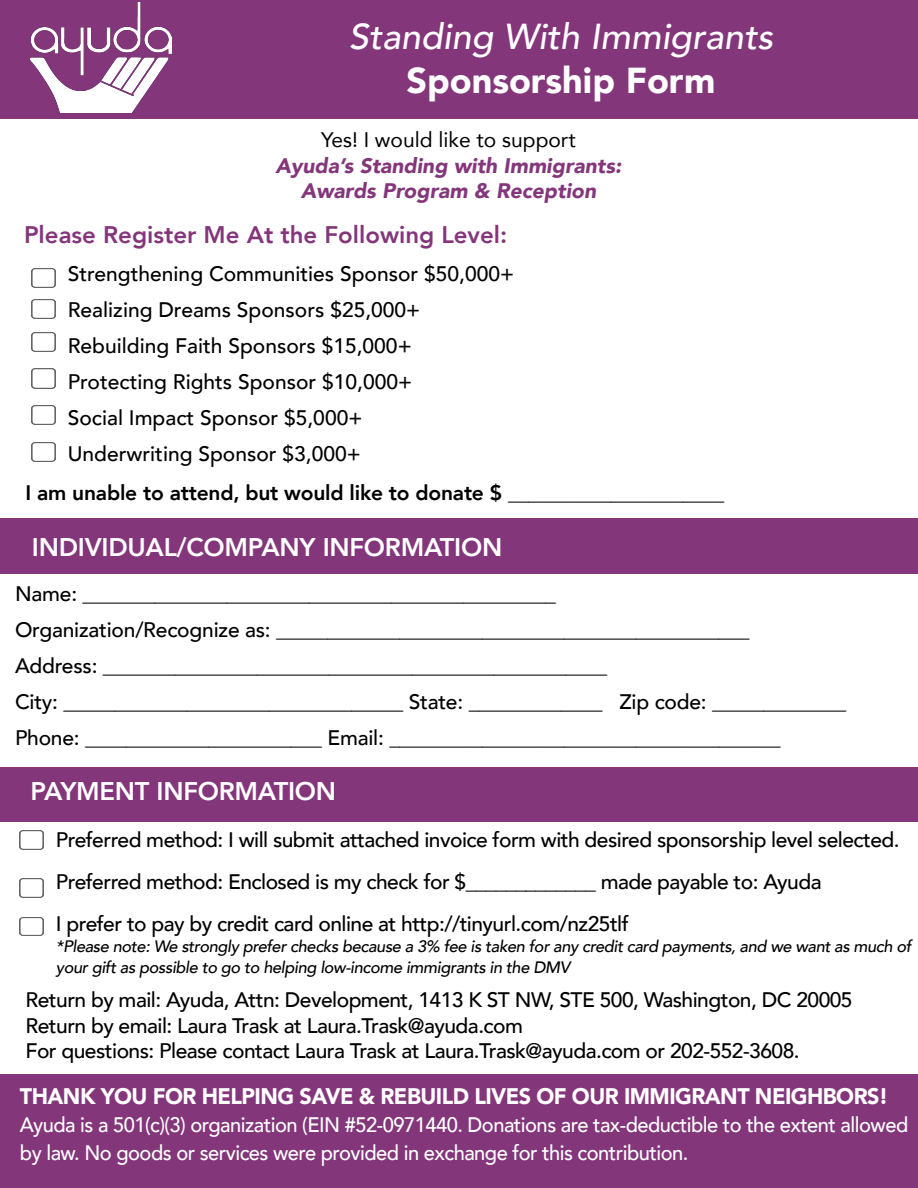
<style>
.page{position:relative;width:918px;height:1188px;background:#fff}
.page>*{position:absolute;margin:0;border:0;box-sizing:border-box;transform-origin:0 0}
.t1{font:italic 500 36px "Avenir";color:#fff}
.t2{font:900 36px "Avenir";color:#fff}
.t3{font:800 25.5px "Avenir";letter-spacing:-.01em;color:#fff}
.t4{font:800 24px "Avenir";color:#84367b}
.t5{font:900 22.5px "Avenir";letter-spacing:-.025em;color:#fff;scale:.96 1}
.t6{font:500 21px/36px "Avenir";letter-spacing:-.025em;color:#000}
.t7{font:500 21px/36px "Avenir";color:#000}
.t8{font:500 21px/27.6px "Avenir";letter-spacing:-.025em;color:#fff;scale:.96 1}
.t9{font:800 21px "Avenir";letter-spacing:-.01em;color:#000}
.t10{font:italic 900 21px/25.2px "Avenir";color:#84367b;text-align:center}
.t11{font:21px "Avenir";color:#000}
.t12{font:italic 500 16.5px/21px "Avenir";letter-spacing:-.025em;color:#000}
</style>
<div class="page">
<div style="left:0;top:0;width:917px;height:118px;background:#84367b"></div>
<img style="left:30px;top:2px;width:141px;height:110px">
<img style="left:32px;top:268px;width:24px;height:19px">
<img style="left:32px;top:299px;width:24px;height:19px">
<img style="left:32px;top:332px;width:24px;height:19px">
<img style="left:32px;top:406px;width:24px;height:19px">
<img style="left:32px;top:369px;width:24px;height:19px">
<img style="left:32px;top:442px;width:24px;height:19px">
<div style="left:0;top:518px;width:918px;height:56px;background:#84367b"></div>
<div style="left:0;top:767px;width:918px;height:55px;background:#84367b"></div>
<img style="left:20px;top:830px;width:24px;height:19px">
<img style="left:20px;top:878px;width:24px;height:19px">
<img style="left:20px;top:917px;width:24px;height:19px">
<div style="left:0;top:1074px;width:918px;height:114px;background:#84367b"></div>
<h1 class="t1" style="left:349px;top:15px;width:426px">Standing With Immigrants</h1>
<h1 class="t2" style="left:406px;top:49px;width:311px">Sponsorship Form</h1>
<p class="t11" style="left:321px;top:123px;width:256px">Yes! I would like to support</p>
<p class="t10" style="left:276px;top:152px;width:347px">Ayuda’s Standing with Immigrants:<br>Awards Program &amp; Reception</p>
<p class="t4" style="left:24px;top:216px;width:485px">Please Register Me At the Following Level:</p>
<p class="t7" style="left:68px;top:255px;width:448px">Strengthening Communities Sponsor $50,000+ Realizing Dreams Sponsors $25,000+ Rebuilding Faith Sponsors $15,000+ Protecting Rights Sponsor $10,000+<br>Social Impact Sponsor $5,000+<br>Underwriting Sponsor $3,000+</p>
<p class="t9" style="left:26px;top:476px;width:700px">I am unable to attend, but would like to donate $ _____________________</p>
<p class="t3" style="left:32px;top:527px;width:472px">INDIVIDUAL/COMPANY INFORMATION</p>
<p class="t6" style="left:15px;top:574px;width:833px">Name: ______________________________________________<br>Organization/Recognize as: ______________________________________________<br>Address: _________________________________________________<br>City: _________________________________ State: _____________ Zip code: _____________ Phone: _______________________ Email: ______________________________________</p>
<p class="t3" style="left:31px;top:772px;width:307px">PAYMENT INFORMATION</p>
<p class="t6" style="left:56px;top:818px;width:845px;line-height:42px">Preferred method: I will submit attached invoice form with desired sponsorship level selected.<br>Preferred method: Enclosed is my check for $_____________ made payable to: Ayuda<br>I prefer to pay by credit card online at http://tinyurl.com/nz25tlf</p>
<p class="t12" style="left:56px;top:936px;width:857px">*Please note: We strongly prefer checks because a 3% fee is taken for any credit card payments, and we want as much of your gift as possible to go to helping low-income immigrants in the DMV</p>
<p class="t6" style="left:26px;top:986px;width:829px;line-height:25.2px">Return by mail: Ayuda, Attn: Development, 1413 K ST NW, STE 500, Washington, DC 20005<br>Return by email: Laura Trask at Laura.Trask@ayuda.com<br>For questions: Please contact Laura Trask at Laura.Trask@ayuda.com or 202-552-3608.</p>
<p class="t5" style="left:20px;top:1077px;width:906px">THANK YOU FOR HELPING SAVE &amp; REBUILD LIVES OF OUR IMMIGRANT NEIGHBORS!</p>
<p class="t8" style="left:20px;top:1110px;width:927px">Ayuda is a 501(c)(3) organization (EIN #52-0971440. Donations are tax-deductible to the extent allowed by law. No goods or services were provided in exchange for this contribution.</p>
</div>
